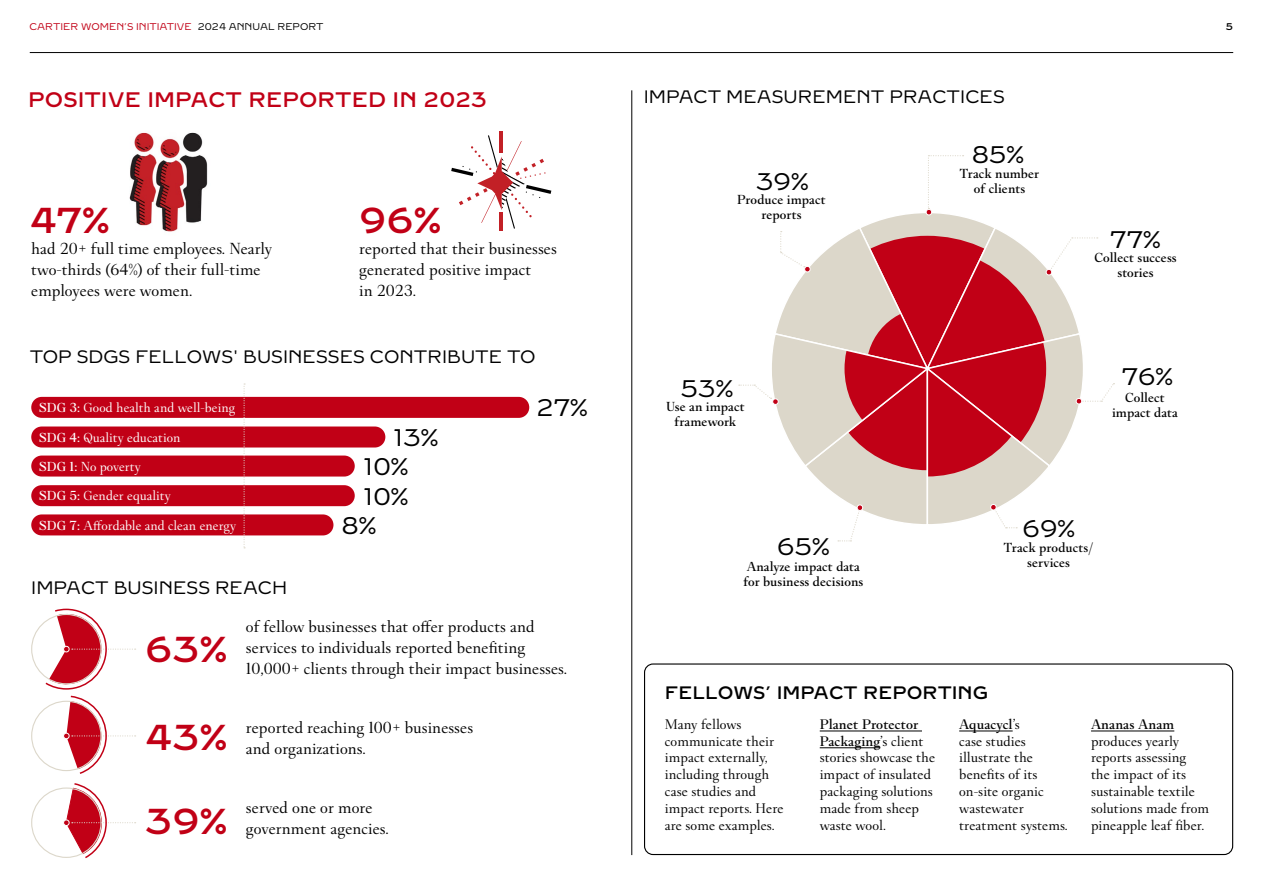
<style>
.page{position:relative;width:1263px;height:893px;background:#fff}
.page>*{position:absolute;margin:0;border:0;box-sizing:border-box;transform-origin:0 0}
.t1{font:500 36px "Brilliant Cut Pro";color:#c10016}
.t2{font:24px "Brilliant Cut Pro";color:#000}
.t3{font:500 21px "Brilliant Cut Pro";color:#c10016}
.t4{font:18px "Brilliant Cut Pro";color:#000}
.t5{font:500 18px "Brilliant Cut Pro";color:#000}
.t6{font:16.5px/21px "Fancy Cut Pro";color:#000}
.t7{font:14.25px/16.8px "Fancy Cut Pro";color:#000}
.t8{font:500 14.25px "Fancy Cut Pro";color:#000}
.t9{font:500 13.5px/15px "Fancy Cut Pro";color:#000;text-align:center}
.t10{font:13.5px/29.4px "Fancy Cut Pro";color:#fff}
.t11{font:9.75px "Brilliant Cut Pro";color:#c10016}
.t12{font:500 9.75px "Brilliant Cut Pro";color:#000}
.s1{color:#000}
.s2{font-weight:500}
</style>
<div class="page">
<img style="left:129px;top:132px;width:79px;height:100px">
<div style="left:31px;top:456px;width:324px;height:21px;background:#c10016;border-radius:10px"></div>
<div style="left:31px;top:485px;width:324px;height:21px;background:#c10016;border-radius:10px"></div>
<div style="left:31px;top:426px;width:354px;height:21px;background:#c10016;border-radius:10px"></div>
<div style="left:31px;top:514px;width:302px;height:21px;background:#c10016;border-radius:10px"></div>
<div style="left:31px;top:397px;width:498px;height:21px;background:#c10016;border-radius:10px"></div>
<svg style="left:244px;top:383px;width:1px;height:165px"></svg>
<hr style="left:631px;top:90px;width:1px;height:765px;background:#000">
<svg style="left:739px;top:155px;width:375px;height:386px"></svg>
<svg style="left:44px;top:608px;width:92px;height:166px"></svg>
<svg style="left:63px;top:783px;width:73px;height:76px"></svg>
<div style="left:644px;top:663px;width:589px;height:192px;border:1px solid #000;border-radius:9px"></div>
<hr style="left:820px;top:731px;width:102px;height:1px;background:#000">
<hr style="left:820px;top:747px;width:60px;height:1px;background:#000">
<hr style="left:959px;top:731px;width:54px;height:1px;background:#000">
<hr style="left:1091px;top:731px;width:83px;height:1px;background:#000">
<hr style="left:500px;top:213px;width:3px;height:18px;background:#c22026">
<hr style="left:499px;top:131px;width:4px;height:22px;background:#c22026">
<svg style="left:451px;top:135px;width:100px;height:94px"></svg>
<hr style="left:30px;top:52px;width:1203px;height:1px;background:#000">
<p class="t11" style="left:30px;top:20px;width:296px">CARTIER WOMEN’S INITIATIVE <span class="s1">2024 ANNUAL REPORT</span></p>
<h3 class="t3" style="left:28px;top:87px;width:460px">POSITIVE IMPACT REPORTED IN 2023</h3>
<h1 class="t1" style="left:30px;top:198px;width:81px">47%</h1>
<p class="t6" style="left:31px;top:239px;width:242px">had 20+ full time employees. Nearly two-thirds (64%) of their full-time employees were women.</p>
<h1 class="t1" style="left:359px;top:198px;width:83px">96%</h1>
<p class="t6" style="left:359px;top:239px;width:199px">reported that their businesses generated positive impact<br>in 2023.</p>
<p class="t4" style="left:30px;top:346px;width:507px">TOP SDGS FELLOWS' BUSINESSES CONTRIBUTE TO</p>
<p class="t10" style="left:39px;top:394px;width:198px"><span class="s2">SDG 3:</span> Good health and well-being<br><span class="s2">SDG 4:</span> Quality education<br><span class="s2">SDG 1:</span> No poverty<br><span class="s2">SDG 5:</span> Gender equality<br><span class="s2">SDG 7:</span> Affordable and clean energy</p>
<p class="t4" style="left:31px;top:577px;width:257px">IMPACT BUSINESS REACH</p>
<h2 class="t2" style="left:394px;top:423px;width:46px">13%</h2>
<h2 class="t2" style="left:364px;top:452px;width:46px">10%</h2>
<h2 class="t2" style="left:364px;top:481px;width:46px">10%</h2>
<h2 class="t2" style="left:341px;top:511px;width:36px">8%</h2>
<h2 class="t2" style="left:536px;top:392px;width:53px">27%</h2>
<h1 class="t1" style="left:145px;top:627px;width:83px">63%</h1>
<h1 class="t1" style="left:145px;top:715px;width:83px">43%</h1>
<h1 class="t1" style="left:145px;top:799px;width:83px">39%</h1>
<p class="t6" style="left:246px;top:617px;width:323px">of fellow businesses that offer products and services to individuals reported benefiting<br>10,000+ clients through their impact businesses.</p>
<p class="t6" style="left:246px;top:718px;width:229px">reported reaching 100+ businesses and organizations.</p>
<p class="t6" style="left:246px;top:797px;width:144px">served one or more government agencies.</p>
<p class="t4" style="left:644px;top:86px;width:363px">IMPACT MEASUREMENT PRACTICES</p>
<h2 class="t2" style="left:756px;top:167px;width:54px">39%</h2>
<p class="t9" style="left:737px;top:193px;width:90px">Produce impact reports</p>
<h2 class="t2" style="left:681px;top:374px;width:54px">53%</h2>
<p class="t9" style="left:666px;top:400px;width:80px">Use an impact framework</p>
<h2 class="t2" style="left:777px;top:532px;width:54px">65%</h2>
<h2 class="t2" style="left:972px;top:140px;width:54px">85%</h2>
<p class="t9" style="left:960px;top:167px;width:81px">Track number of clients</p>
<h2 class="t2" style="left:1110px;top:224px;width:52px">77%</h2>
<p class="t9" style="left:1094px;top:251px;width:84px">Collect success stories</p>
<h2 class="t2" style="left:1122px;top:362px;width:53px">76%</h2>
<p class="t9" style="left:1112px;top:390px;width:68px">Collect impact data</p>
<h2 class="t2" style="left:1022px;top:514px;width:54px">69%</h2>
<p class="t9" style="left:1004px;top:540px;width:91px">Track products/</p>
<p class="t9" style="left:747px;top:559px;width:115px">Analyze impact data</p>
<p class="t9" style="left:1027px;top:555px;width:44px">services</p>
<p class="t9" style="left:743px;top:574px;width:121px">for business decisions</p>
<p class="t12" style="left:1226px;top:20px;width:9px">5</p>
<p class="t5" style="left:665px;top:682px;width:325px">FELLOWS’ IMPACT REPORTING</p>
<p class="t7" style="left:665px;top:716px;width:120px">Many fellows communicate their impact externally, including through case studies and impact reports. Here are some examples.</p>
<p class="t7" style="left:820px;top:716px;width:117px"><span class="s2">Planet Protector<br>Packaging</span>’s client stories showcase the impact of insulated packaging solutions made from sheep waste wool.</p>
<p class="t7" style="left:959px;top:716px;width:110px"><span class="s2">Aquacycl</span>’s<br>case studies illustrate the benefits of its on-site organic wastewater treatment systems.</p>
<p class="t8" style="left:1091px;top:715px;width:85px">Ananas Anam</p>
<p class="t7" style="left:1091px;top:733px;width:120px">produces yearly reports assessing<br>the impact of its sustainable textile solutions made from pineapple leaf fiber.</p>
</div>
